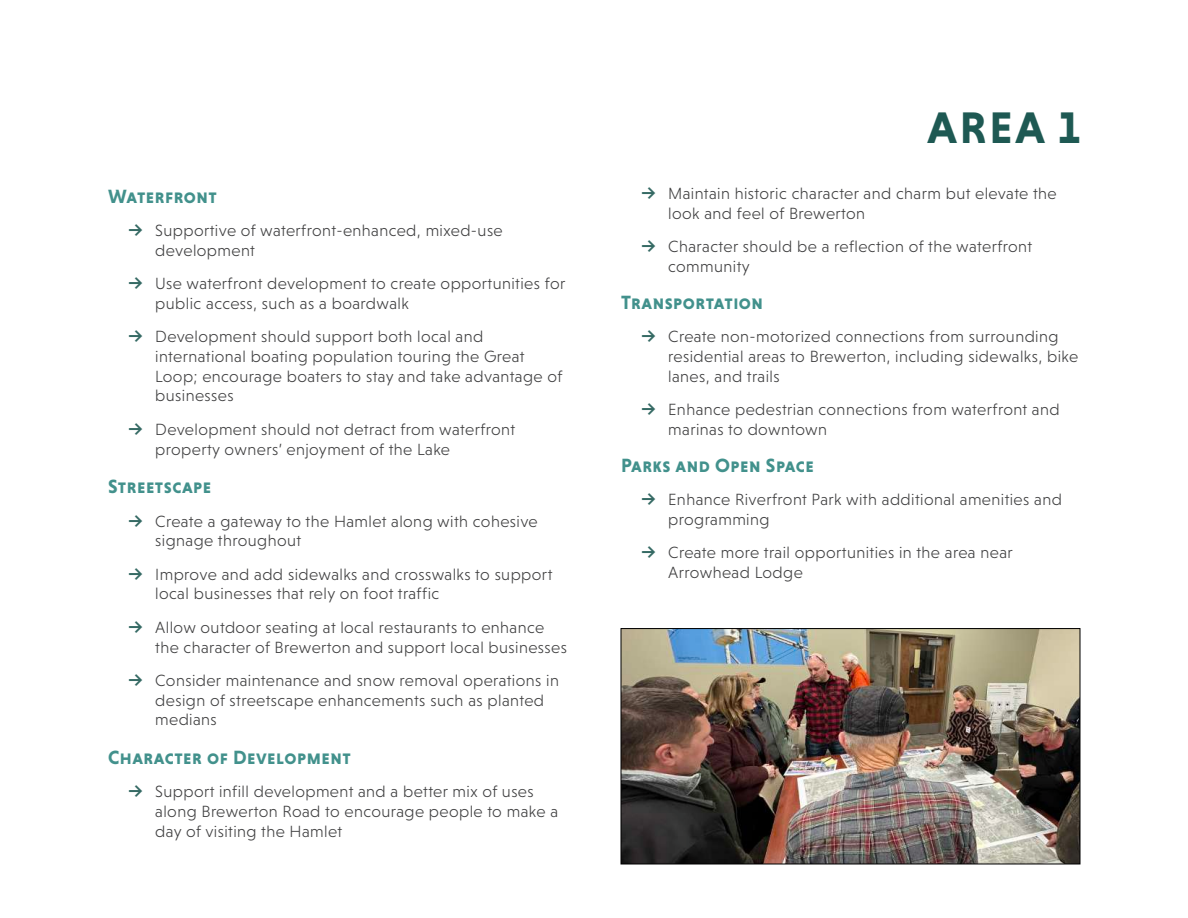
<style>
.page{position:relative;width:1188px;height:918px;background:#fff}
.page>*{position:absolute;margin:0;border:0;box-sizing:border-box;transform-origin:0 0}
.t1{font:45px "Niveau Grotesk Bold Small Caps";color:#1e5953}
.t2{font:19.5px "Niveau Grotesk Bold Small Caps";letter-spacing:.025em;color:#42918c}
.t3{font:300 16.5px/19.8px "Niveau Grotesk";letter-spacing:.025em;color:#3e3e3f}
.s1{font-weight:700;font-size:21px;color:#356a64}
</style>
<div class="page">
<img style="left:623px;top:630px;width:455px;height:232px">
<div style="left:621px;top:628px;width:459px;height:236px;border:1px solid #000"></div>
<p class="t2" style="left:108px;top:185px;width:110px">Waterfront</p>
<p class="t3" style="left:155px;top:220px;width:349px;text-indent:-27px"><span class="s1">→</span> Supportive of waterfront-enhanced, mixed-use development</p>
<p class="t3" style="left:155px;top:273px;width:412px;text-indent:-27px"><span class="s1">→</span> Use waterfront development to create opportunities for public access, such as a boardwalk</p>
<p class="t3" style="left:155px;top:327px;width:409px;text-indent:-27px"><span class="s1">→</span> Development should support both local and international boating population touring the Great Loop; encourage boaters to stay and take advantage of businesses</p>
<p class="t3" style="left:155px;top:419px;width:361px;text-indent:-27px"><span class="s1">→</span> Development should not detract from waterfront property owners’ enjoyment of the Lake</p>
<p class="t2" style="left:108px;top:475px;width:105px">Streetscape</p>
<p class="t3" style="left:155px;top:511px;width:384px;text-indent:-27px"><span class="s1">→</span> Create a gateway to the Hamlet along with cohesive signage throughout</p>
<p class="t3" style="left:155px;top:564px;width:399px;text-indent:-27px"><span class="s1">→</span> Improve and add sidewalks and crosswalks to support local businesses that rely on foot traffic</p>
<p class="t3" style="left:155px;top:617px;width:413px;text-indent:-27px"><span class="s1">→</span> Allow outdoor seating at local restaurants to enhance the character of Brewerton and support local businesses</p>
<p class="t3" style="left:155px;top:670px;width:405px;text-indent:-27px"><span class="s1">→</span> Consider maintenance and snow removal operations in design of streetscape enhancements such as planted medians</p>
<p class="t2" style="left:108px;top:746px;width:244px">Character of Development</p>
<p class="t3" style="left:155px;top:782px;width:404px;text-indent:-27px"><span class="s1">→</span> Support infill development and a better mix of uses along Brewerton Road to encourage people to make a day of visiting the Hamlet</p>
<h1 class="t1" style="left:927px;top:102px;width:154px">AREA 1</h1>
<p class="t3" style="left:668px;top:184px;width:390px;text-indent:-27px"><span class="s1">→</span> Maintain historic character and charm but elevate the look and feel of Brewerton</p>
<p class="t3" style="left:668px;top:237px;width:365px;text-indent:-27px"><span class="s1">→</span> Character should be a reflection of the waterfront community</p>
<p class="t2" style="left:621px;top:291px;width:144px">Transportation</p>
<p class="t3" style="left:668px;top:327px;width:412px;text-indent:-27px"><span class="s1">→</span> Create non-motorized connections from surrounding residential areas to Brewerton, including sidewalks, bike lanes, and trails</p>
<p class="t3" style="left:668px;top:400px;width:393px;text-indent:-27px"><span class="s1">→</span> Enhance pedestrian connections from waterfront and marinas to downtown</p>
<p class="t2" style="left:621px;top:454px;width:194px">Parks and Open Space</p>
<p class="t3" style="left:668px;top:490px;width:395px;text-indent:-27px"><span class="s1">→</span> Enhance Riverfront Park with additional amenities and programming</p>
<p class="t3" style="left:668px;top:543px;width:346px;text-indent:-27px"><span class="s1">→</span> Create more trail opportunities in the area near<br>Arrowhead Lodge</p>
</div>
